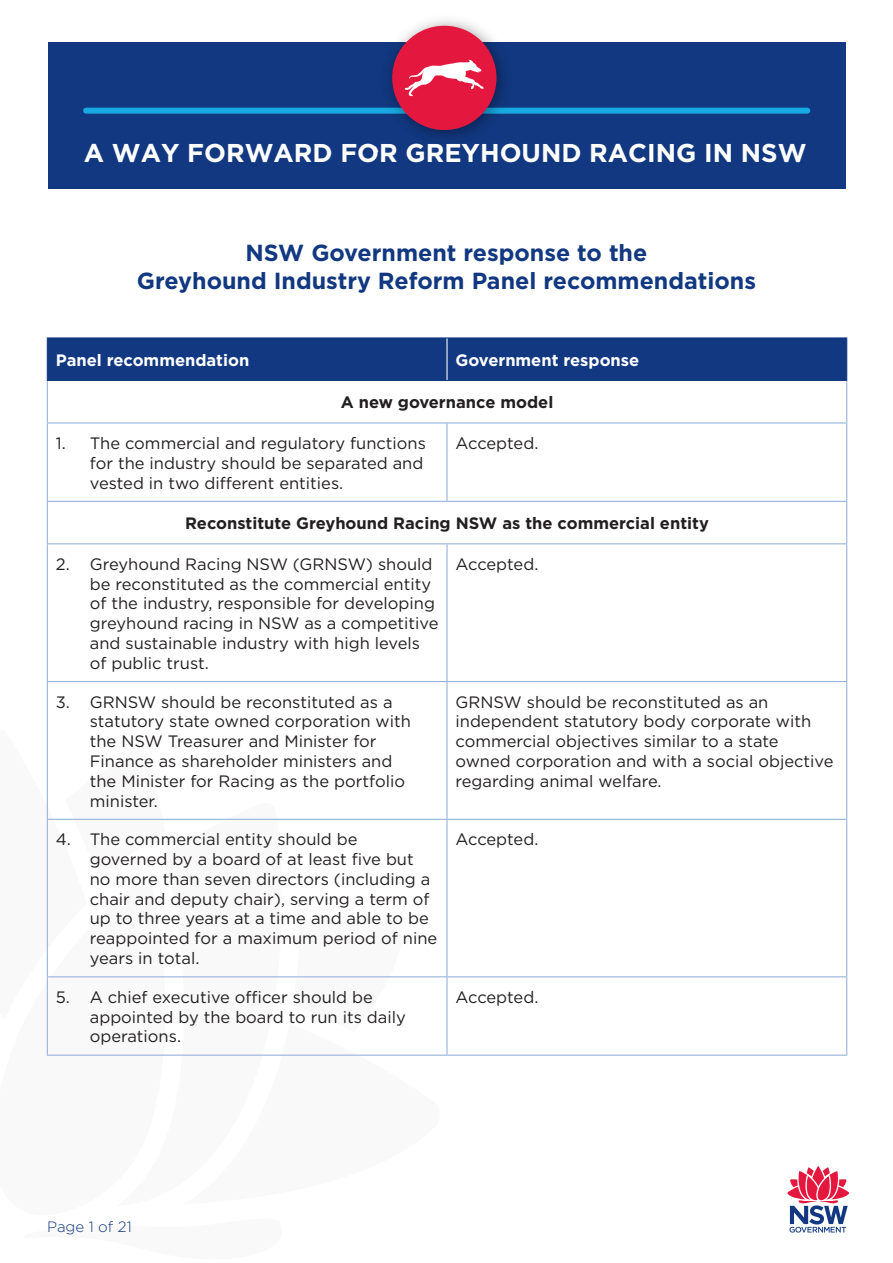
<style>
.page{position:relative;width:893px;height:1263px;background:#fff}
.page>*{position:absolute;margin:0;border:0;box-sizing:border-box;transform-origin:0 0}
.t1{font:700 25.8px "Gotham";color:#fff}
.t2{font:700 23.25px/27.9px "Gotham";color:#113880;text-align:center}
.table_body{font:16.5px/19.8px "Gotham";color:#231f20}
.table_sub_heading{font:700 16.5px "Gotham";color:#231f20}
.t3{font:700 16.5px "Gotham";color:#fff}
.Footer_Pg_no{font:300 15px "Gotham";color:#113880}
</style>
<div class="page">
<svg style="left:46px;top:730px;width:119px;height:290px"></svg>
<svg style="left:293px;top:977px;width:109px;height:1px"></svg>
<div style="left:48px;top:42px;width:797px;height:147px;background:#113880"></div>
<div style="left:86px;top:108px;width:721px;height:6px;background:#17a9e1"></div>
<img style="left:375px;top:19px;width:143px;height:119px">
<div style="left:392px;top:26px;width:104px;height:104px;background:#e4183e;border-radius:50%"></div>
<svg style="left:405px;top:60px;width:79px;height:36px"></svg>
<svg style="left:787px;top:1166px;width:62px;height:66px"></svg>
<div style="left:48px;top:338px;width:798px;height:42px;background:#113880"></div>
<hr style="left:47px;top:381px;width:1px;height:41px;background:#90b0d8">
<hr style="left:846px;top:381px;width:1px;height:41px;background:#90b0d8">
<hr style="left:47px;top:422px;width:400px;height:1px;background:#90b0d8">
<hr style="left:47px;top:423px;width:1px;height:78px;background:#90b0d8">
<hr style="left:447px;top:422px;width:400px;height:1px;background:#90b0d8">
<hr style="left:446px;top:423px;width:2px;height:78px;background:#90b0d8">
<hr style="left:846px;top:423px;width:1px;height:78px;background:#90b0d8">
<hr style="left:47px;top:501px;width:400px;height:1px;background:#90b0d8">
<hr style="left:47px;top:502px;width:1px;height:41px;background:#90b0d8">
<hr style="left:447px;top:501px;width:400px;height:1px;background:#90b0d8">
<hr style="left:846px;top:502px;width:1px;height:41px;background:#90b0d8">
<hr style="left:47px;top:543px;width:400px;height:1px;background:#90b0d8">
<hr style="left:47px;top:544px;width:1px;height:137px;background:#90b0d8">
<hr style="left:447px;top:543px;width:400px;height:1px;background:#90b0d8">
<hr style="left:446px;top:544px;width:2px;height:137px;background:#90b0d8">
<hr style="left:846px;top:544px;width:1px;height:137px;background:#90b0d8">
<hr style="left:47px;top:681px;width:400px;height:1px;background:#90b0d8">
<hr style="left:47px;top:682px;width:1px;height:137px;background:#90b0d8">
<hr style="left:447px;top:681px;width:400px;height:1px;background:#90b0d8">
<hr style="left:446px;top:682px;width:2px;height:137px;background:#90b0d8">
<hr style="left:846px;top:682px;width:1px;height:137px;background:#90b0d8">
<hr style="left:47px;top:819px;width:400px;height:1px;background:#90b0d8">
<hr style="left:47px;top:820px;width:1px;height:156px;background:#90b0d8">
<hr style="left:447px;top:819px;width:400px;height:1px;background:#90b0d8">
<hr style="left:446px;top:820px;width:2px;height:156px;background:#90b0d8">
<hr style="left:846px;top:820px;width:1px;height:156px;background:#90b0d8">
<hr style="left:47px;top:976px;width:400px;height:1px;background:#90b0d8">
<hr style="left:47px;top:977px;width:1px;height:77px;background:#90b0d8">
<hr style="left:447px;top:976px;width:400px;height:1px;background:#90b0d8">
<hr style="left:446px;top:977px;width:2px;height:77px;background:#90b0d8">
<hr style="left:846px;top:977px;width:1px;height:77px;background:#90b0d8">
<hr style="left:47px;top:1054px;width:400px;height:2px;background:#90b0d8">
<hr style="left:447px;top:1054px;width:400px;height:2px;background:#90b0d8">
<hr style="left:47px;top:337px;width:400px;height:1px;background:#113880">
<hr style="left:47px;top:338px;width:1px;height:42px;background:#113880">
<hr style="left:447px;top:337px;width:400px;height:1px;background:#113880">
<hr style="left:846px;top:338px;width:1px;height:42px;background:#113880">
<hr style="left:47px;top:380px;width:400px;height:1px;background:#113880">
<hr style="left:447px;top:380px;width:400px;height:1px;background:#113880">
<hr style="left:446px;top:338px;width:2px;height:42px;background:#fff">
<h1 class="t1" style="left:84px;top:136px;width:724px">A WAY FORWARD FOR GREYHOUND RACING IN NSW</h1>
<p class="t2" style="left:137px;top:239px;width:620px">NSW Government response to the<br>Greyhound Industry Reform Panel recommendations</p>
<p class="t3" style="left:56px;top:349px;width:195px">Panel recommendation</p>
<p class="t3" style="left:455px;top:349px;width:185px">Government response</p>
<p class="table_sub_heading" style="left:341px;top:392px;width:214px">A new governance model</p>
<p class="table_body" style="left:90px;top:433px;width:338px;text-indent:-34px">1. The commercial and regulatory functions for the industry should be separated and vested in two different entities.</p>
<p class="table_body" style="left:455px;top:433px;width:84px">Accepted.</p>
<p class="table_sub_heading" style="left:185px;top:512px;width:525px">Reconstitute Greyhound Racing NSW as the commercial entity</p>
<p class="table_body" style="left:90px;top:554px;width:350px;text-indent:-34px">2. Greyhound Racing NSW (GRNSW) should be reconstituted as the commercial entity of the industry, responsible for developing greyhound racing in NSW as a competitive and sustainable industry with high levels of public trust.</p>
<p class="table_body" style="left:455px;top:554px;width:84px">Accepted.</p>
<p class="table_body" style="left:90px;top:691px;width:323px;text-indent:-34px">3. GRNSW should be reconstituted as a statutory state owned corporation with the NSW Treasurer and Minister for Finance as shareholder ministers and the Minister for Racing as the portfolio minister.</p>
<p class="table_body" style="left:455px;top:691px;width:379px">GRNSW should be reconstituted as an independent statutory body corporate with commercial objectives similar to a state owned corporation and with a social objective regarding animal welfare.</p>
<p class="table_body" style="left:90px;top:829px;width:349px;text-indent:-34px">4. The commercial entity should be governed by a board of at least five but no more than seven directors (including a chair and deputy chair), serving a term of up to three years at a time and able to be reappointed for a maximum period of nine years in total.</p>
<p class="table_body" style="left:455px;top:829px;width:84px">Accepted.</p>
<p class="table_body" style="left:90px;top:987px;width:318px;text-indent:-34px">5. A chief executive officer should be appointed by the board to run its daily operations.</p>
<p class="table_body" style="left:455px;top:987px;width:84px">Accepted.</p>
<p class="Footer_Pg_no" style="left:47px;top:1217px;width:86px">Page 1 of 21</p>
</div>
